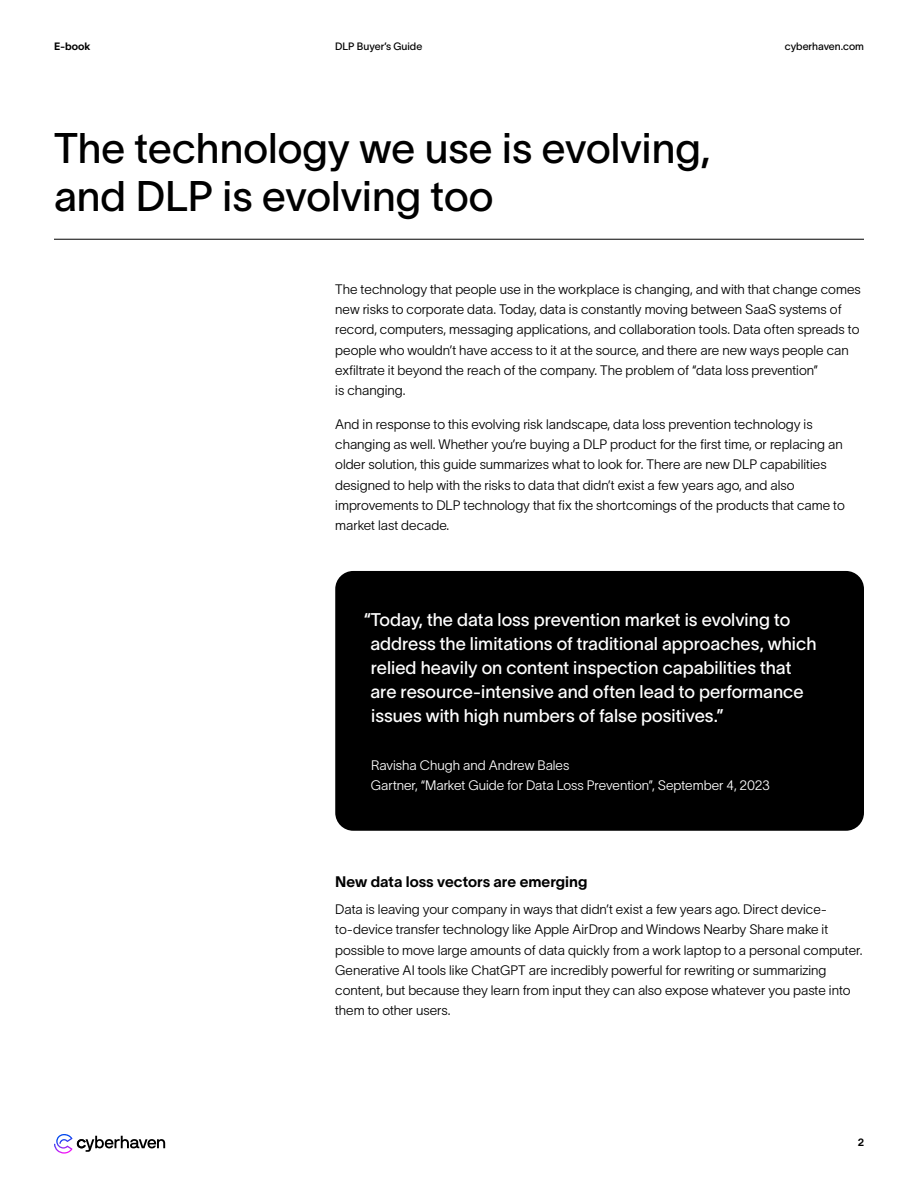
<style>
.page{position:relative;width:918px;height:1188px;background:#fff}
.page>*{position:absolute;margin:0;border:0;box-sizing:border-box;transform-origin:0 0}
.t1{font:42px/48px "TWK Lausanne 400";color:#000}
.t2{font:18px/24px "TWK Lausanne 400";color:#fff}
.t3{font:15px "TWK Lausanne 700";color:#000}
.t4{font:13.5px/20.2px "TWK Lausanne 200";color:#000}
.t5{font:13.5px/20.2px "TWK Lausanne 200";color:#fff}
.t6{font:10.5px "TWK Lausanne 400";color:#000}
.t7{font:10.5px "TWK Lausanne 700";color:#000}
</style>
<div class="page">
<div style="left:335px;top:571px;width:529px;height:260px;background:#000;border-radius:18px"></div>
<hr style="left:54px;top:239px;width:810px;height:1px;background:#000">
<svg style="left:54px;top:1134px;width:111px;height:20px"></svg>
<p class="t7" style="left:54px;top:38px;width:38px">E-book</p>
<p class="t6" style="left:335px;top:38px;width:89px">DLP Buyer’s Guide</p>
<p class="t6" style="left:785px;top:38px;width:81px">cyberhaven.com</p>
<h1 class="t1" style="left:54px;top:121px;width:658px">The technology we use is evolving, and DLP is evolving too</h1>
<p class="t4" style="left:335px;top:278px;width:527px">The technology that people use in the workplace is changing, and with that change comes new risks to corporate data. Today, data is constantly moving between SaaS systems of record, computers, messaging applications, and collaboration tools. Data often spreads to people who wouldn’t have access to it at the source, and there are new ways people can exfiltrate it beyond the reach of the company. The problem of “data loss prevention”<br>is changing.</p>
<p class="t4" style="left:335px;top:413px;width:511px">And in response to this evolving risk landscape, data loss prevention technology is changing as well. Whether you’re buying a DLP product for the first time, or replacing an older solution, this guide summarizes what to look for. There are new DLP capabilities designed to help with the risks to data that didn’t exist a few years ago, and also improvements to DLP technology that fix the shortcomings of the products that came to market last decade.</p>
<p class="t2" style="left:370px;top:607px;width:448px;text-indent:-7px">“Today, the data loss prevention market is evolving to address the limitations of traditional approaches, which relied heavily on content inspection capabilities that are resource-intensive and often lead to performance issues with high numbers of false positives.”</p>
<p class="t5" style="left:371px;top:754px;width:401px">Ravisha Chugh and Andrew Bales<br>Gartner, “Market Guide for Data Loss Prevention”, September 4, 2023</p>
<p class="t3" style="left:335px;top:871px;width:254px">New data loss vectors are emerging</p>
<p class="t4" style="left:335px;top:898px;width:529px">Data is leaving your company in ways that didn’t exist a few years ago. Direct device&shy;to-device transfer technology like Apple AirDrop and Windows Nearby Share make it possible to move large amounts of data quickly from a work laptop to a personal computer.<br>Generative AI tools like ChatGPT are incredibly powerful for rewriting or summarizing content, but because they learn from input they can also expose whatever you paste into them to other users.</p>
<p class="t7" style="left:858px;top:1135px;width:8px">2</p>
</div>
